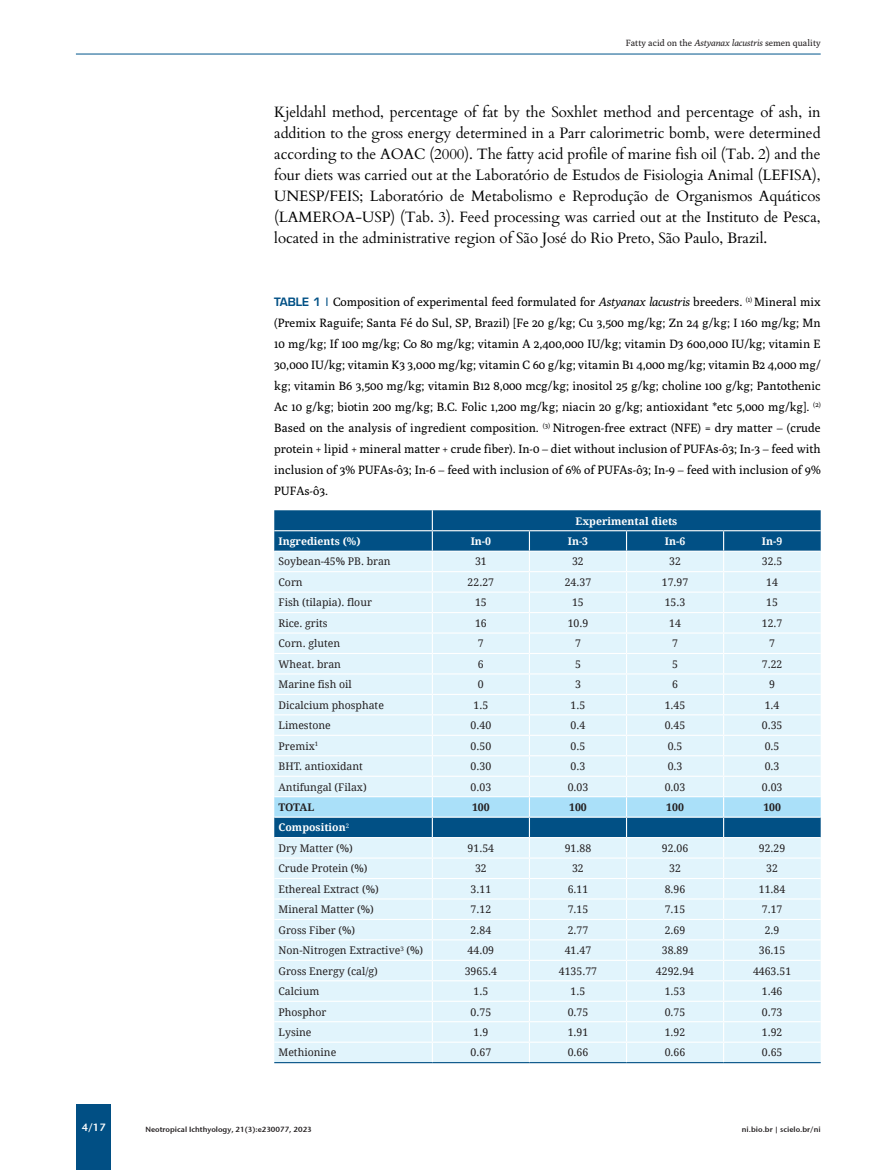
<style>
.page{position:relative;width:893px;height:1170px;background:#fff}
.page>*{position:absolute;margin:0;border:0;box-sizing:border-box;transform-origin:0 0}
.t1{font:15px/21px "Cardo";letter-spacing:-.005em;color:#000;text-align:justify}
.t2{font:12px/21px "Poly";color:#000;text-align:justify}
.t3{font:10.5px "Droid Serif";color:#231f20}
.t4{font:700 10.5px "Droid Serif";color:#fff}
.t5{font:700 10.5px "Droid Serif";color:#231f20}
.t6{font:10.5px "Stone Sans Sem ITCTT Semi";color:#fff}
.t7{font:9px "Poly";color:#231f20}
.t8{font:7.5px "Stone Sans Sem ITCTT Semi";color:#231f20}
.s1{font-style:italic}
.s2{font-family:"Eugenio Medium Normal";color:#015085}
</style>
<div class="page">
<div style="left:77px;top:1104px;width:34px;height:65px;background:#014f84"></div>
<hr style="left:76px;top:54px;width:745px;height:1px;background:#01558c">
<svg style="left:274px;top:510px;width:547px;height:551px;background:#c9e2ef"></svg>
<hr style="left:274px;top:1061px;width:158px;height:2px;background:#015085">
<hr style="left:432px;top:1061px;width:97px;height:2px;background:#015085">
<hr style="left:529px;top:1061px;width:97px;height:2px;background:#015085">
<hr style="left:626px;top:1061px;width:98px;height:2px;background:#015085">
<hr style="left:724px;top:1061px;width:97px;height:2px;background:#015085">
<p class="t7" style="left:626px;top:38px;width:196px">Fatty acid on the <span class="s1">Astyanax lacustris</span> semen quality</p>
<p class="t1" style="left:274px;top:101px;width:548px">Kjeldahl method, percentage of fat by the Soxhlet method and percentage of ash, in addition to the gross energy determined in a Parr calorimetric bomb, were determined according to the AOAC (2000). The fatty acid profile of marine fish oil (Tab. 2) and the four diets was carried out at the Laboratório de Estudos de Fisiologia Animal (LEFISA), UNESP/FEIS; Laboratório de Metabolismo e Reprodução de Organismos Aquáticos (LAMEROA-USP) (Tab. 3). Feed processing was carried out at the Instituto de Pesca, located in the administrative region of São José do Rio Preto, São Paulo, Brazil.</p>
<p class="t2" style="left:274px;top:291px;width:548px"><span class="s2">TABLE 1 |</span> Composition of experimental feed formulated for <span class="s1">Astyanax lacustris</span> breeders. <sup>(1)</sup> Mineral mix (Premix Raguife; Santa Fé do Sul, SP, Brazil) [Fe 20 g/kg; Cu 3,500 mg/kg; Zn 24 g/kg; I 160 mg/kg; Mn 10 mg/kg; If 100 mg/kg; Co 80 mg/kg; vitamin A 2,400,000 IU/kg; vitamin D3 600,000 IU/kg; vitamin E 30,000 IU/kg; vitamin K3 3,000 mg/kg; vitamin C 60 g/kg; vitamin B1 4,000 mg/kg; vitamin B2 4,000 mg/ kg; vitamin B6 3,500 mg/kg; vitamin B12 8,000 mcg/kg; inositol 25 g/kg; choline 100 g/kg; Pantothenic Ac 10 g/kg; biotin 200 mg/kg; B.C. Folic 1,200 mg/kg; niacin 20 g/kg; antioxidant *etc 5,000 mg/kg]. <sup>(2)<br></sup>Based on the analysis of ingredient composition. <sup>(3)</sup> Nitrogen-free extract (NFE) = dry matter – (crude protein + lipid + mineral matter + crude fiber). In-0 – diet without inclusion of PUFAs-ô3; In-3 – feed with inclusion of 3% PUFAs-ô3; In-6 – feed with inclusion of 6% of PUFAs-ô3; In-9 – feed with inclusion of 9% PUFAs-ô3.</p>
<p class="t4" style="left:576px;top:514px;width:103px">Experimental diets</p>
<p class="t4" style="left:279px;top:535px;width:84px">Ingredients (%)</p>
<p class="t4" style="left:471px;top:535px;width:22px">In-0</p>
<p class="t4" style="left:568px;top:535px;width:22px">In-3</p>
<p class="t4" style="left:665px;top:535px;width:22px">In-6</p>
<p class="t4" style="left:762px;top:535px;width:22px">In-9</p>
<p class="t3" style="left:279px;top:555px;width:114px">Soybean-45% PB. bran</p>
<p class="t3" style="left:475px;top:555px;width:13px">31</p>
<p class="t3" style="left:572px;top:555px;width:13px">32</p>
<p class="t3" style="left:669px;top:555px;width:13px">32</p>
<p class="t3" style="left:762px;top:555px;width:22px">32.5</p>
<p class="t3" style="left:279px;top:576px;width:26px">Corn</p>
<p class="t3" style="left:468px;top:576px;width:28px">22.27</p>
<p class="t3" style="left:565px;top:576px;width:28px">24.37</p>
<p class="t3" style="left:662px;top:576px;width:28px">17.97</p>
<p class="t3" style="left:766px;top:576px;width:13px">14</p>
<p class="t3" style="left:279px;top:596px;width:95px">Fish (tilapia). flour</p>
<p class="t3" style="left:475px;top:596px;width:13px">15</p>
<p class="t3" style="left:572px;top:596px;width:13px">15</p>
<p class="t3" style="left:665px;top:596px;width:22px">15.3</p>
<p class="t3" style="left:766px;top:596px;width:13px">15</p>
<p class="t3" style="left:279px;top:617px;width:51px">Rice. grits</p>
<p class="t3" style="left:475px;top:617px;width:13px">16</p>
<p class="t3" style="left:568px;top:617px;width:22px">10.9</p>
<p class="t3" style="left:669px;top:617px;width:13px">14</p>
<p class="t3" style="left:762px;top:617px;width:22px">12.7</p>
<p class="t3" style="left:279px;top:637px;width:63px">Corn. gluten</p>
<p class="t3" style="left:478px;top:637px;width:7px">7</p>
<p class="t3" style="left:575px;top:637px;width:7px">7</p>
<p class="t3" style="left:672px;top:637px;width:7px">7</p>
<p class="t3" style="left:769px;top:637px;width:7px">7</p>
<p class="t3" style="left:279px;top:658px;width:64px">Wheat. bran</p>
<p class="t3" style="left:478px;top:658px;width:7px">6</p>
<p class="t3" style="left:575px;top:658px;width:7px">5</p>
<p class="t3" style="left:672px;top:658px;width:7px">5</p>
<p class="t3" style="left:762px;top:658px;width:22px">7.22</p>
<p class="t3" style="left:279px;top:678px;width:75px">Marine fish oil</p>
<p class="t3" style="left:478px;top:678px;width:7px">0</p>
<p class="t3" style="left:575px;top:678px;width:7px">3</p>
<p class="t3" style="left:672px;top:678px;width:7px">6</p>
<p class="t3" style="left:769px;top:678px;width:7px">9</p>
<p class="t3" style="left:279px;top:698px;width:107px">Dicalcium phosphate</p>
<p class="t3" style="left:473px;top:698px;width:16px">1.5</p>
<p class="t3" style="left:571px;top:698px;width:16px">1.5</p>
<p class="t3" style="left:665px;top:698px;width:22px">1.45</p>
<p class="t3" style="left:765px;top:698px;width:16px">1.4</p>
<p class="t3" style="left:279px;top:719px;width:54px">Limestone</p>
<p class="t3" style="left:471px;top:719px;width:22px">0.40</p>
<p class="t3" style="left:571px;top:719px;width:16px">0.4</p>
<p class="t3" style="left:665px;top:719px;width:22px">0.45</p>
<p class="t3" style="left:762px;top:719px;width:22px">0.35</p>
<p class="t3" style="left:279px;top:739px;width:41px">Premix<sup>1</sup></p>
<p class="t3" style="left:471px;top:739px;width:22px">0.50</p>
<p class="t3" style="left:571px;top:739px;width:16px">0.5</p>
<p class="t3" style="left:668px;top:739px;width:16px">0.5</p>
<p class="t3" style="left:765px;top:739px;width:16px">0.5</p>
<p class="t3" style="left:279px;top:760px;width:86px">BHT. antioxidant</p>
<p class="t3" style="left:471px;top:760px;width:22px">0.30</p>
<p class="t3" style="left:571px;top:760px;width:16px">0.3</p>
<p class="t3" style="left:668px;top:760px;width:16px">0.3</p>
<p class="t3" style="left:765px;top:760px;width:16px">0.3</p>
<p class="t3" style="left:279px;top:780px;width:90px">Antifungal (Filax)</p>
<p class="t3" style="left:471px;top:780px;width:22px">0.03</p>
<p class="t3" style="left:568px;top:780px;width:22px">0.03</p>
<p class="t3" style="left:665px;top:780px;width:22px">0.03</p>
<p class="t3" style="left:762px;top:780px;width:22px">0.03</p>
<p class="t5" style="left:279px;top:801px;width:37px">TOTAL</p>
<p class="t5" style="left:472px;top:801px;width:19px">100</p>
<p class="t5" style="left:569px;top:801px;width:19px">100</p>
<p class="t5" style="left:666px;top:801px;width:19px">100</p>
<p class="t5" style="left:763px;top:801px;width:19px">100</p>
<p class="t4" style="left:279px;top:821px;width:72px">Composition<sup>2</sup></p>
<p class="t3" style="left:279px;top:842px;width:76px">Dry Matter (%)</p>
<p class="t3" style="left:468px;top:842px;width:28px">91.54</p>
<p class="t3" style="left:565px;top:842px;width:28px">91.88</p>
<p class="t3" style="left:662px;top:842px;width:28px">92.06</p>
<p class="t3" style="left:759px;top:842px;width:28px">92.29</p>
<p class="t3" style="left:279px;top:862px;width:91px">Crude Protein (%)</p>
<p class="t3" style="left:475px;top:862px;width:13px">32</p>
<p class="t3" style="left:572px;top:862px;width:13px">32</p>
<p class="t3" style="left:669px;top:862px;width:13px">32</p>
<p class="t3" style="left:766px;top:862px;width:13px">32</p>
<p class="t3" style="left:279px;top:882px;width:102px">Ethereal Extract (%)</p>
<p class="t3" style="left:471px;top:882px;width:22px">3.11</p>
<p class="t3" style="left:568px;top:882px;width:22px">6.11</p>
<p class="t3" style="left:665px;top:882px;width:22px">8.96</p>
<p class="t3" style="left:759px;top:882px;width:28px">11.84</p>
<p class="t3" style="left:279px;top:903px;width:97px">Mineral Matter (%)</p>
<p class="t3" style="left:471px;top:903px;width:22px">7.12</p>
<p class="t3" style="left:568px;top:903px;width:22px">7.15</p>
<p class="t3" style="left:665px;top:903px;width:22px">7.15</p>
<p class="t3" style="left:762px;top:903px;width:22px">7.17</p>
<p class="t3" style="left:279px;top:923px;width:78px">Gross Fiber (%)</p>
<p class="t3" style="left:471px;top:923px;width:22px">2.84</p>
<p class="t3" style="left:568px;top:923px;width:22px">2.77</p>
<p class="t3" style="left:665px;top:923px;width:22px">2.69</p>
<p class="t3" style="left:765px;top:923px;width:16px">2.9</p>
<p class="t3" style="left:279px;top:944px;width:146px">Non-Nitrogen Extractive<sup>3</sup> (%)</p>
<p class="t3" style="left:468px;top:944px;width:28px">44.09</p>
<p class="t3" style="left:565px;top:944px;width:28px">41.47</p>
<p class="t3" style="left:662px;top:944px;width:28px">38.89</p>
<p class="t3" style="left:759px;top:944px;width:28px">36.15</p>
<p class="t3" style="left:279px;top:964px;width:101px">Gross Energy (cal/g)</p>
<p class="t3" style="left:465px;top:964px;width:34px">3965.4</p>
<p class="t3" style="left:559px;top:964px;width:40px">4135.77</p>
<p class="t3" style="left:656px;top:964px;width:40px">4292.94</p>
<p class="t3" style="left:753px;top:964px;width:40px">4463.51</p>
<p class="t3" style="left:279px;top:985px;width:42px">Calcium</p>
<p class="t3" style="left:473px;top:985px;width:16px">1.5</p>
<p class="t3" style="left:571px;top:985px;width:16px">1.5</p>
<p class="t3" style="left:665px;top:985px;width:22px">1.53</p>
<p class="t3" style="left:762px;top:985px;width:22px">1.46</p>
<p class="t3" style="left:279px;top:1005px;width:49px">Phosphor</p>
<p class="t3" style="left:471px;top:1005px;width:22px">0.75</p>
<p class="t3" style="left:568px;top:1005px;width:22px">0.75</p>
<p class="t3" style="left:665px;top:1005px;width:22px">0.75</p>
<p class="t3" style="left:762px;top:1005px;width:22px">0.73</p>
<p class="t3" style="left:279px;top:1026px;width:34px">Lysine</p>
<p class="t3" style="left:473px;top:1026px;width:16px">1.9</p>
<p class="t3" style="left:568px;top:1026px;width:22px">1.91</p>
<p class="t3" style="left:665px;top:1026px;width:22px">1.92</p>
<p class="t3" style="left:762px;top:1026px;width:22px">1.92</p>
<p class="t3" style="left:279px;top:1046px;width:59px">Methionine</p>
<p class="t3" style="left:471px;top:1046px;width:22px">0.67</p>
<p class="t3" style="left:568px;top:1046px;width:22px">0.66</p>
<p class="t3" style="left:665px;top:1046px;width:22px">0.66</p>
<p class="t3" style="left:762px;top:1046px;width:22px">0.65</p>
<p class="t6" style="left:82px;top:1118px;width:25px">4/17</p>
<p class="t8" style="left:145px;top:1122px;width:168px">Neotropical Ichthyology, 21(3):e230077, 2023</p>
<p class="t8" style="left:742px;top:1122px;width:80px">ni.bio.br | scielo.br/ni</p>
</div>
